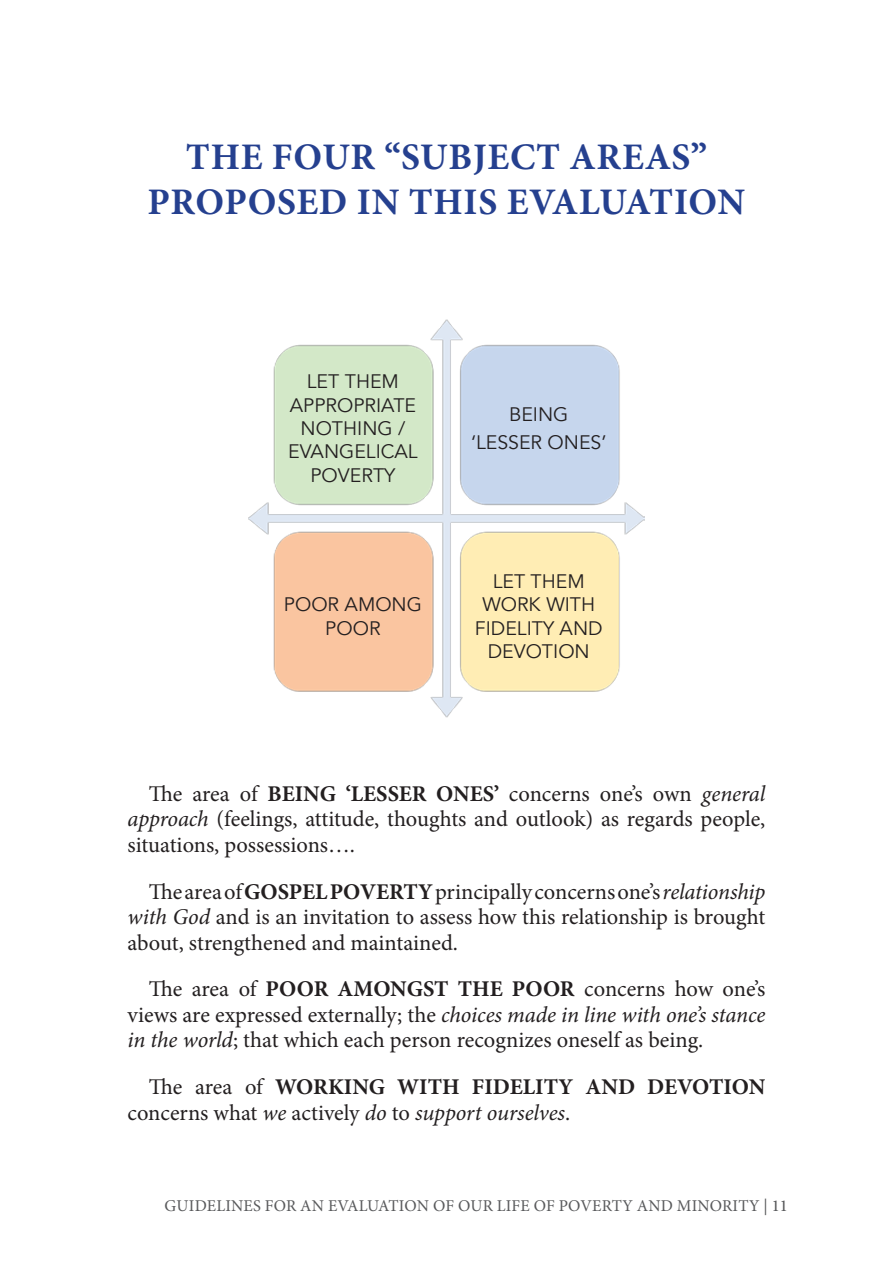
<style>
.page{position:relative;width:893px;height:1263px;background:#fff}
.page>*{position:absolute;margin:0;border:0;box-sizing:border-box;transform-origin:0 0}
.t1{font:700 37.5px/45px "Minion Pro";letter-spacing:.02em;color:#25408f;text-align:center}
.t2{font:22.5px/25.5px "Minion Pro";letter-spacing:-.005em;color:#231f20;text-align:justify}
.t3{font:19.5px/23.4px "Avenir";color:#231f20;text-align:center}
.t4{font:16.5px "Minion Pro";letter-spacing:.01em;color:#58595b}
.s1{font-weight:700}
.s2{font-style:italic}
.s3{font-weight:500}
</style>
<div class="page">
<img style="left:248px;top:319px;width:397px;height:399px">
<h1 class="t1" style="left:148px;top:134px;width:599px">THE FOUR “SUBJECT AREAS”<br>PROPOSED IN THIS EVALUATION</h1>
<p class="t3" style="left:288px;top:370px;width:131px">LET THEM<br>APPROPRIATE<br>NOTHING /<br>EVANGELICAL<br>POVERTY</p>
<p class="t3" style="left:284px;top:593px;width:140px">POOR AMONG<br>POOR</p>
<p class="t3" style="left:471px;top:401px;width:137px;line-height:27.6px">BEING<br>‘LESSER ONES’</p>
<p class="t3" style="left:475px;top:570px;width:129px">LET THEM<br>WORK WITH<br>FIDELITY AND<br>DEVOTION</p>
<p class="t2" style="left:128px;top:781px;width:639px;text-indent:21px">The area of <span class="s1">BEING ‘LESSER ONES’</span> concerns one’s own <span class="s2">general approach</span> (feelings, attitude, thoughts and outlook) as regards people, situations, possessions….</p>
<p class="t2" style="left:128px;top:879px;width:639px;text-indent:21px">The area of <span class="s1">GOSPEL POVERTY</span> principally concerns one’s <span class="s2">relationship with God</span> and is an invitation to assess how this relationship is brought about, strengthened and maintained.</p>
<p class="t2" style="left:128px;top:976px;width:639px;text-indent:21px">The area of <span class="s1">POOR AMONGST THE POOR</span> concerns how one’s views are expressed externally; the <span class="s2">choices made in line with one’s stance in the world</span>; that which each person recognizes oneself as being.</p>
<p class="t2" style="left:128px;top:1074px;width:639px;text-indent:21px">The area of <span class="s1">WORKING WITH FIDELITY AND DEVOTION </span>concerns what <span class="s2">we</span> actively <span class="s2">do</span> to <span class="s2">support ourselves</span>.</p>
<p class="t4" style="left:165px;top:1195px;width:625px">GUIDELINES FOR AN EVALUATION OF OUR LIFE OF POVERTY AND MINORITY | <span class="s3">11</span></p>
</div>
